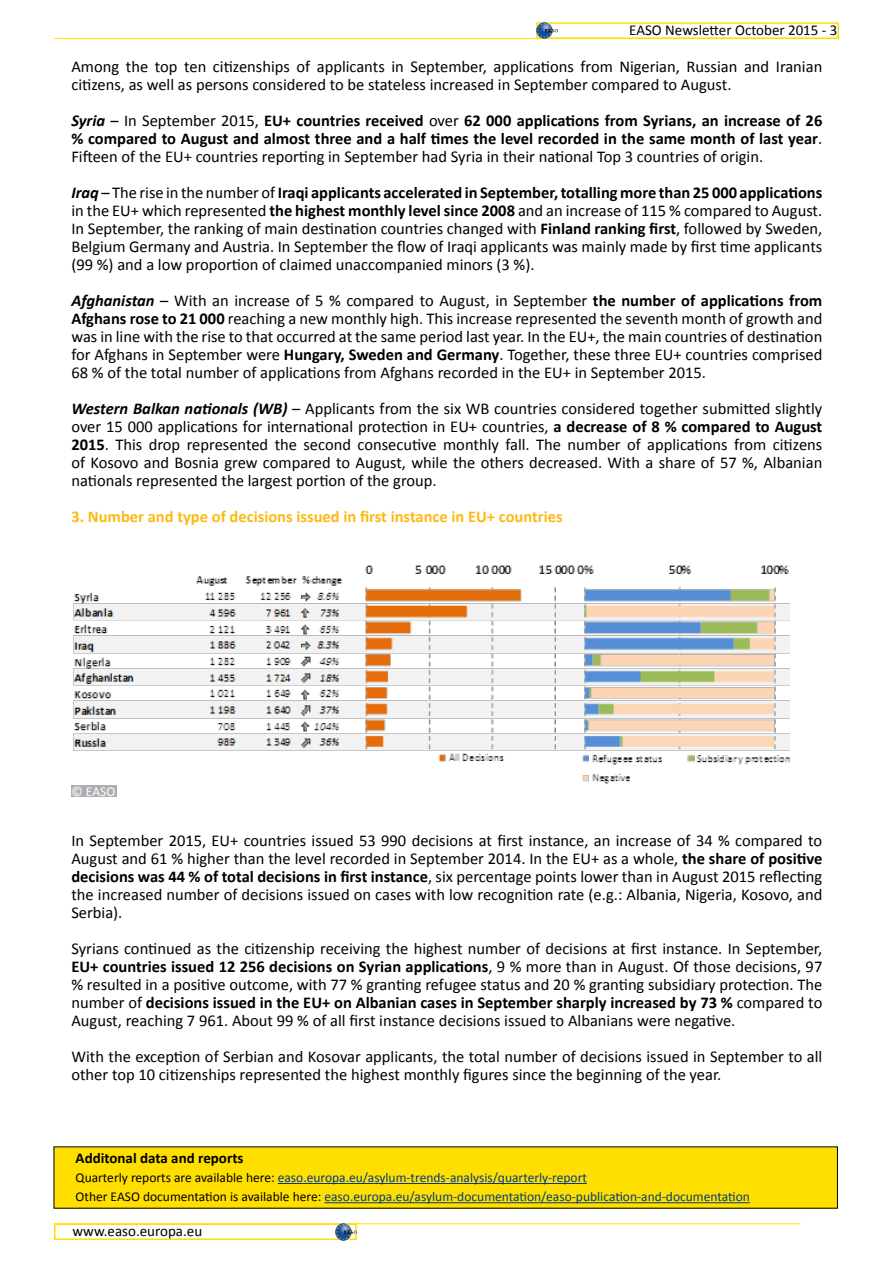
<style>
.page{position:relative;width:893px;height:1263px;background:#fff}
.page>*{position:absolute;margin:0;border:0;box-sizing:border-box;transform-origin:0 0}
.t1{font:16.5px/18px "Calibri";color:#000;text-align:justify}
.t2{font:700 16.5px/18px "Calibri";color:#000;text-align:justify}
.t3{font:700 16.5px "Calibri";color:#fdb913}
.t4{font:15px "Calibri";color:#000}
.t5{font:700 15px "Calibri";color:#000}
.t6{font:13.5px/19.2px "Calibri";color:#013b82}
.t7{font:13.5px "Calibri";color:#fff}
.s1{font-style:italic}
.s2{font-weight:400}
.s3{font-weight:700;font-style:italic}
.s4{font-weight:700}
.s5{color:#000}
</style>
<div class="page">
<div style="left:54px;top:1223px;width:303px;height:17px;border:2px solid #ffdf00"></div>
<hr style="left:54px;top:1223px;width:746px;height:1px;background:#ffdf00">
<div style="left:536px;top:22px;width:303px;height:17px;border:2px solid #ffdf00"></div>
<hr style="left:54px;top:38px;width:785px;height:1px;background:#ffdf00">
<img style="left:335px;top:1223px;width:22px;height:17px">
<img style="left:536px;top:22px;width:22px;height:17px">
<div style="left:54px;top:1147px;width:783px;height:61px;background:#ffdf00"></div>
<hr style="left:278px;top:1183px;width:309px;height:1px;background:#013b82">
<hr style="left:324px;top:1202px;width:426px;height:1px;background:#013b82">
<img style="left:73px;top:565px;width:717px;height:219px">
<div style="left:72px;top:785px;width:45px;height:12px;background:#adaeb1"></div>
<p class="t4" style="left:629px;top:21px;width:210px">EASO Newsletter October 2015 - 3</p>
<p class="t1" style="left:71px;top:58px;width:752px">Among the top ten citizenships of applicants in September, applications from Nigerian, Russian and Iranian citizens, as well as persons considered to be stateless increased in September compared to August.</p>
<p class="t2" style="left:71px;top:112px;width:752px"><span class="s1">Syria</span> <span class="s2">– In September 2015,</span> EU+ countries received <span class="s2">over</span> 62 000 applications from Syrians, an increase of 26 % compared to August and almost three and a half times the level recorded in the same month of last year<span class="s2">.<br>Fifteen of the EU+ countries reporting in September had Syria in their national Top 3 countries of origin.</span></p>
<p class="t1" style="left:71px;top:184px;width:752px"><span class="s3">Iraq</span> – The rise in the number of <span class="s4">Iraqi applicants accelerated in September, totalling more than 25 000 applications </span>in the EU+ which represented <span class="s4">the highest monthly level since 2008</span> and an increase of 115 % compared to August.<br>In September, the ranking of main destination countries changed with <span class="s4">Finland ranking first</span>, followed by Sweden, Belgium Germany and Austria. In September the flow of Iraqi applicants was mainly made by first time applicants (99 %) and a low proportion of claimed unaccompanied minors (3 %).</p>
<p class="t1" style="left:71px;top:292px;width:752px"><span class="s3">Afghanistan</span> – With an increase of 5 % compared to August, in September <span class="s4">the number of applications from Afghans rose to 21 000</span> reaching a new monthly high. This increase represented the seventh month of growth and was in line with the rise to that occurred at the same period last year. In the EU+, the main countries of destination for Afghans in September were <span class="s4">Hungary, Sweden and Germany</span>. Together, these three EU+ countries comprised 68 % of the total number of applications from Afghans recorded in the EU+ in September 2015.</p>
<p class="t1" style="left:71px;top:400px;width:752px"><span class="s3">Western Balkan nationals (WB)</span> – Applicants from the six WB countries considered together submitted slightly over 15 000 applications for international protection in EU+ countries, <span class="s4">a decrease of 8 % compared to August 2015</span>. This drop represented the second consecutive monthly fall. The number of applications from citizens of Kosovo and Bosnia grew compared to August, while the others decreased. With a share of 57 %, Albanian nationals represented the largest portion of the group.</p>
<p class="t3" style="left:71px;top:506px;width:493px">3. Number and type of decisions issued in first instance in EU+ countries</p>
<p class="t7" style="left:72px;top:783px;width:45px">© EASO</p>
<p class="t1" style="left:71px;top:832px;width:752px">In September 2015, EU+ countries issued 53 990 decisions at first instance, an increase of 34 % compared to August and 61 % higher than the level recorded in September 2014. In the EU+ as a whole, <span class="s4">the share of positive decisions was 44 % of total decisions in first instance</span>, six percentage points lower than in August 2015 reflecting the increased number of decisions issued on cases with low recognition rate (e.g.: Albania, Nigeria, Kosovo, and Serbia).</p>
<p class="t1" style="left:71px;top:940px;width:752px">Syrians continued as the citizenship receiving the highest number of decisions at first instance. In September, <span class="s4">EU+ countries issued 12 256 decisions on Syrian applications</span>, 9 % more than in August. Of those decisions, 97 % resulted in a positive outcome, with 77 % granting refugee status and 20 % granting subsidiary protection. The number of <span class="s4">decisions issued in the EU+ on Albanian cases in September sharply increased by 73 %</span> compared to August, reaching 7 961. About 99 % of all first instance decisions issued to Albanians were negative.</p>
<p class="t1" style="left:71px;top:1048px;width:752px">With the exception of Serbian and Kosovar applicants, the total number of decisions issued in September to all other top 10 citizenships represented the highest monthly figures since the beginning of the year.</p>
<p class="t5" style="left:76px;top:1148px;width:169px">Additonal data and reports</p>
<p class="t6" style="left:76px;top:1168px;width:676px"><span class="s5">Quarterly reports are available here:</span> easo.europa.eu/asylum-trends-analysis/quarterly-report<br><span class="s5">Other EASO documentation is available here:</span> easo.europa.eu/asylum-documentation/easo-publication-and-documentation</p>
<p class="t4" style="left:73px;top:1222px;width:131px">www.easo.europa.eu</p>
</div>
